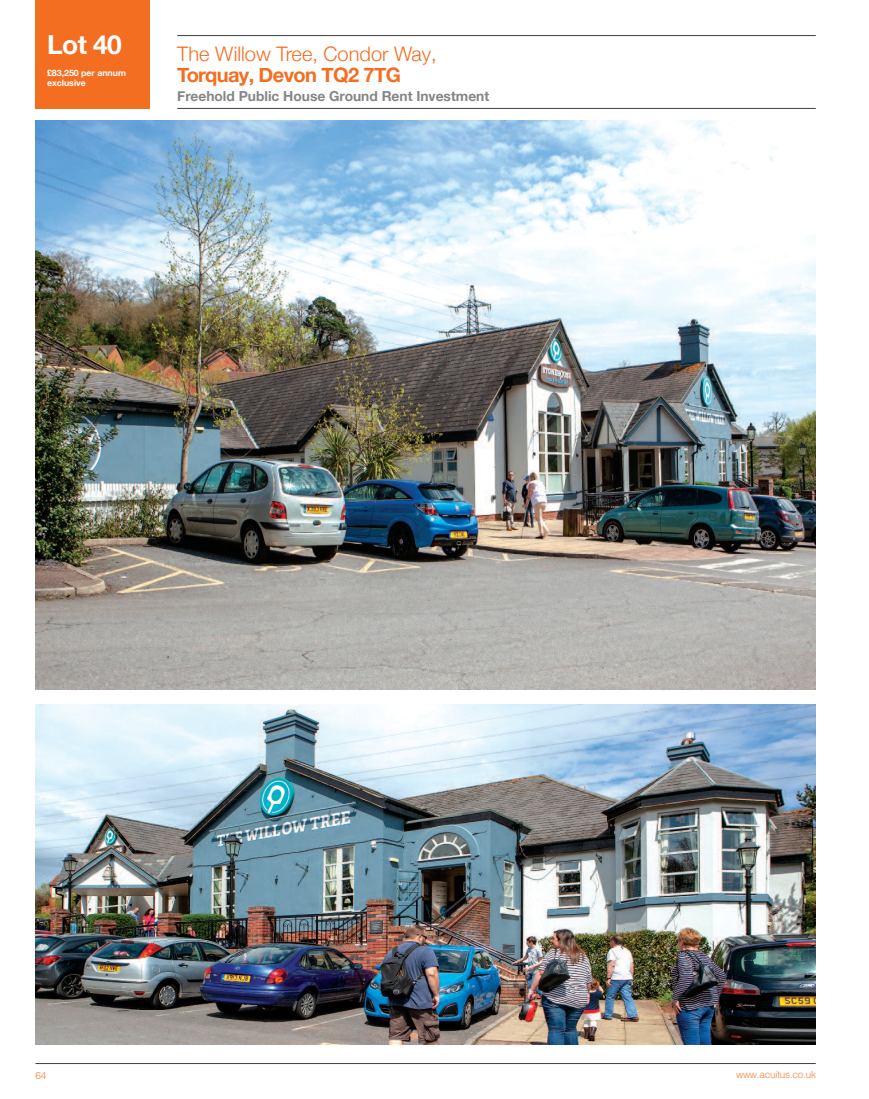
<style>
.page{position:relative;width:869px;height:1099px;background:#fff}
.page>*{position:absolute;margin:0;border:0;box-sizing:border-box;transform-origin:0 0}
.t1{font:700 26.25px "Helvetica Neue";color:#fff}
.t2{font:300 20px "Helvetica Neue";color:#f36e21}
.t3{font:700 20px "Helvetica Neue";letter-spacing:-.03em;color:#f36e21}
.t4{font:700 13.75px "Helvetica Neue";color:#838588}
.t5{font:300 10px "Helvetica";letter-spacing:-.025em;color:#f4833b}
.t6{font:700 8.75px/10px "Helvetica Neue";color:#fff}
</style>
<div class="page">
<div style="left:35px;top:0;width:114px;height:108px;background:#f36e21"></div>
<img style="left:35px;top:120px;width:780px;height:570px">
<img style="left:35px;top:705px;width:780px;height:339px">
<hr style="left:177px;top:35px;width:638px;height:1px;background:#3e3e3f">
<hr style="left:177px;top:108px;width:638px;height:1px;background:#3e3e3f">
<hr style="left:35px;top:1063px;width:780px;height:1px;background:#3e3e3f">
<h1 class="t1" style="left:47px;top:29px;width:76px">Lot 40</h1>
<p class="t6" style="left:47px;top:67px;width:80px">£83,250 per annum exclusive</p>
<h2 class="t2" style="left:177px;top:41px;width:261px">The Willow Tree, Condor Way,</h2>
<h2 class="t3" style="left:177px;top:63px;width:225px">Torquay, Devon TQ2 7TG</h2>
<p class="t4" style="left:177px;top:88px;width:313px">Freehold Public House Ground Rent Investment</p>
<p class="t5" style="left:35px;top:1066px;width:12px">64</p>
<p class="t5" style="left:735px;top:1065px;width:81px">www.acuitus.co.uk</p>
</div>
